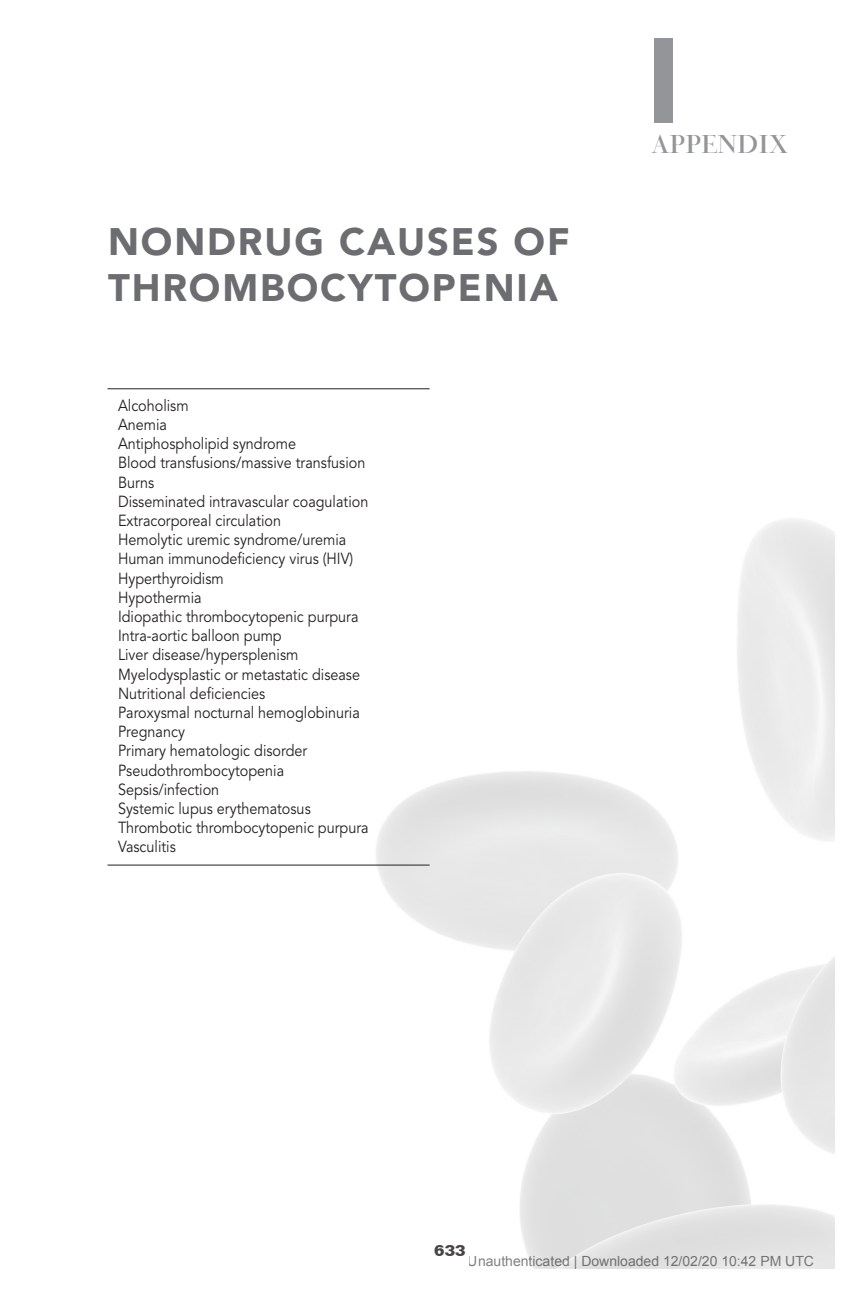
<style>
.page{position:relative;width:864px;height:1296px;background:#fff}
.page>*{position:absolute;margin:0;border:0;box-sizing:border-box;transform-origin:0 0}
.t1{font:900 120px "Avenir LT Std";color:#939598}
.t2{font:900 38px/45.6px "Avenir LT Std";letter-spacing:.05em;color:#6c6d70}
.t3{font:24px "Bauer Bodoni BT Titling";color:#939598}
.t4{font:16px/19.2px "Avenir LT Std";color:#231f20;scale:.9 1}
.t5{font:700 16px "Folio BT";color:#231f20}
.t6{font:14px "Arial";color:rgb(0 0 0/.5)}
</style>
<div class="page">
<hr style="left:108px;top:388px;width:322px;height:1px;background:#231f20">
<hr style="left:108px;top:865px;width:322px;height:1px;background:#231f20">
<h1 class="t1" style="left:645px;top:9px;width:37px">I</h1>
<h2 class="t2" style="left:108px;top:219px;width:463px">NONDRUG CAUSES OF<br>THROMBOCYTOPENIA</h2>
<p class="t4" style="left:118px;top:396px;width:280px">Alcoholism<br>Anemia<br>Antiphospholipid syndrome<br>Blood transfusions/massive transfusion<br>Burns<br>Disseminated intravascular coagulation<br>Extracorporeal circulation<br>Hemolytic uremic syndrome/uremia<br>Human immunodeficiency virus (HIV)<br>Hyperthyroidism<br>Hypothermia<br>Idiopathic thrombocytopenic purpura<br>Intra-aortic balloon pump<br>Liver disease/hypersplenism<br>Myelodysplastic or metastatic disease<br>Nutritional deficiencies<br>Paroxysmal nocturnal hemoglobinuria<br>Pregnancy<br>Primary hematologic disorder<br>Pseudothrombocytopenia<br>Sepsis/infection<br>Systemic lupus erythematosus<br>Thrombotic thrombocytopenic purpura<br>Vasculitis</p>
<h3 class="t3" style="left:651px;top:129px;width:138px">APPENDIX</h3>
<p class="t5" style="left:434px;top:1241px;width:33px">633</p>
<p class="t6" style="left:468px;top:1253px;width:348px">Unauthenticated | Downloaded 12/02/20 10:42 PM UTC</p>
</div>
